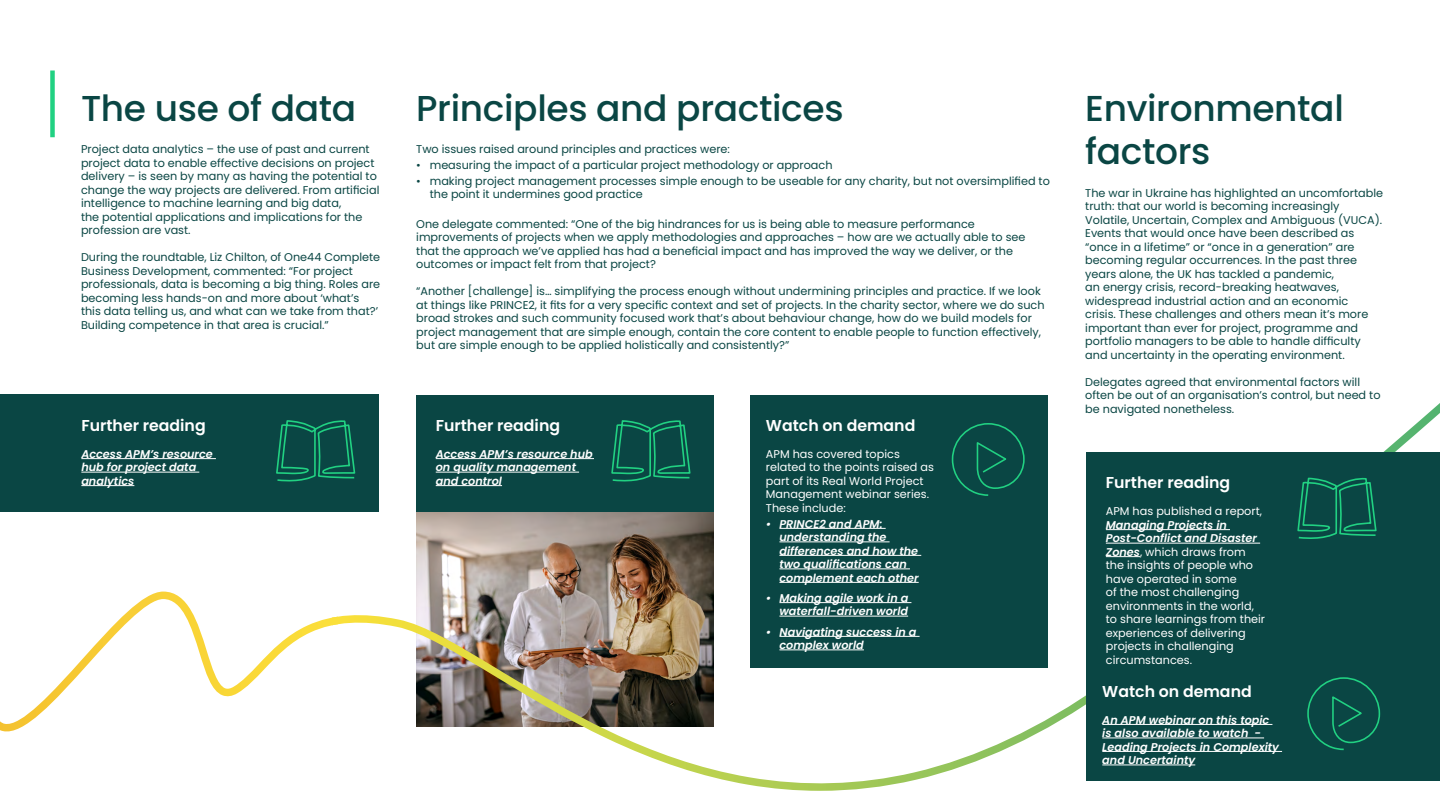
<style>
.page{position:relative;width:1440px;height:810px;background:#fff}
.page>*{position:absolute;margin:0;border:0;box-sizing:border-box;transform-origin:0 0}
.t1{font:500 36px/43.2px "Poppins";letter-spacing:-.01em;color:#0a4644}
.t2{font:600 15.75px "Poppins";color:#fff}
.t3{font:11.25px/13.5px "Poppins";color:#0a4644}
.t4{font:11.25px/13.5px "Poppins";color:#fff}
.t5{font:italic 600 11.25px/13.5px "Poppins";color:#fff}
.s1{font-weight:600;font-style:italic}
</style>
<div class="page">
<div style="left:750px;top:395px;width:298px;height:273px;background:#0a4644"></div>
<div style="left:0;top:395px;width:379px;height:117px;background:#0a4644"></div>
<div style="left:416px;top:395px;width:298px;height:117px;background:#0a4644"></div>
<svg style="left:0;top:403px;width:1440px;height:388px"></svg>
<div style="left:1086px;top:661px;width:354px;height:120px;background:#0a4644"></div>
<hr style="left:1102px;top:724px;width:170px;height:1px;background:#fff">
<hr style="left:1102px;top:738px;width:162px;height:1px;background:#fff">
<hr style="left:1102px;top:751px;width:180px;height:1px;background:#fff">
<hr style="left:1102px;top:765px;width:93px;height:1px;background:#fff">
<div style="left:1086px;top:452px;width:354px;height:227px;background:#0a4644"></div>
<hr style="left:1106px;top:529px;width:124px;height:1px;background:#fff">
<hr style="left:1106px;top:543px;width:154px;height:1px;background:#fff">
<hr style="left:1106px;top:556px;width:34px;height:1px;background:#fff">
<svg style="left:1297px;top:477px;width:80px;height:62px"></svg>
<div style="left:50px;top:70px;width:5px;height:67px;background:#21d182"></div>
<svg style="left:951px;top:422px;width:74px;height:75px"></svg>
<svg style="left:1307px;top:677px;width:74px;height:74px"></svg>
<h1 class="t1" style="left:81px;top:87px;width:277px">The use of data</h1>
<p class="t3" style="left:81px;top:143px;width:300px">Project data analytics – the use of past and current project data to enable effective decisions on project delivery – is seen by many as having the potential to change the way projects are delivered. From artificial intelligence to machine learning and big data,<br>the potential applications and implications for the profession are vast.</p>
<p class="t3" style="left:81px;top:251px;width:301px">During the roundtable, Liz Chilton, of One44 Complete Business Development, commented: “For project professionals, data is becoming a big thing. Roles are becoming less hands-on and more about ‘what’s this data telling us, and what can we take from that?’ Building competence in that area is crucial.”</p>
<h2 class="t2" style="left:81px;top:416px;width:126px">Further reading</h2>
<p class="t5" style="left:81px;top:447px;width:133px">Access APM’s resource hub for project data analytics</p>
<h1 class="t1" style="left:416px;top:87px;width:429px">Principles and practices</h1>
<p class="t3" style="left:416px;top:143px;width:315px">Two issues raised around principles and practices were:</p>
<p class="t3" style="left:416px;top:159px;width:418px">• measuring the impact of a particular project methodology or approach</p>
<p class="t3" style="left:430px;top:174px;width:622px;text-indent:-14px">• making project management processes simple enough to be useable for any charity, but not oversimplified to the point it undermines good practice</p>
<p class="t3" style="left:416px;top:217px;width:611px">One delegate commented: “One of the big hindrances for us is being able to measure performance improvements of projects when we apply methodologies and approaches – how are we actually able to see that the approach we’ve applied has had a beneficial impact and has improved the way we deliver, or the outcomes or impact felt from that project?</p>
<p class="t3" style="left:416px;top:285px;width:630px">“Another [challenge] is… simplifying the process enough without undermining principles and practice. If we look at things like PRINCE2, it fits for a very specific context and set of projects. In the charity sector, where we do such broad strokes and such community focused work that’s about behaviour change, how do we build models for project management that are simple enough, contain the core content to enable people to function effectively, but are simple enough to be applied holistically and consistently?”</p>
<h2 class="t2" style="left:436px;top:416px;width:126px">Further reading</h2>
<p class="t5" style="left:436px;top:447px;width:159px">Access APM’s resource hub on quality management and control</p>
<h2 class="t2" style="left:766px;top:416px;width:151px">Watch on demand</h2>
<p class="t4" style="left:766px;top:447px;width:170px">APM has covered topics related to the points raised as part of its Real World Project<br>Management webinar series.<br>These include:</p>
<p class="t5" style="left:779px;top:517px;width:141px;text-indent:-13px">• PRINCE2 and APM: understanding the differences and how the two qualifications can complement each other</p>
<p class="t5" style="left:766px;top:591px;width:144px;text-align:right">• Making agile work in a waterfall-driven world</p>
<p class="t5" style="left:779px;top:625px;width:139px;text-indent:-13px">• Navigating success in a complex world</p>
<h1 class="t1" style="left:1085px;top:87px;width:260px">Environmental factors</h1>
<p class="t3" style="left:1085px;top:186px;width:299px">The war in Ukraine has highlighted an uncomfortable truth: that our world is becoming increasingly Volatile, Uncertain, Complex and Ambiguous (VUCA).<br>Events that would once have been described as “once in a lifetime” or “once in a generation” are becoming regular occurrences. In the past three years alone, the UK has tackled a pandemic,<br>an energy crisis, record-breaking heatwaves, widespread industrial action and an economic<br>crisis. These challenges and others mean it’s more important than ever for project, programme and portfolio managers to be able to handle difficulty and uncertainty in the operating environment.</p>
<p class="t3" style="left:1085px;top:375px;width:297px">Delegates agreed that environmental factors will often be out of an organisation’s control, but need to be navigated nonetheless.</p>
<h2 class="t2" style="left:1106px;top:474px;width:126px">Further reading</h2>
<p class="t4" style="left:1106px;top:505px;width:158px">APM has published a report,</p>
<p class="t4" style="left:1106px;top:518px;width:161px"><span class="s1">Managing Projects in<br>Post-Conflict and Disaster<br>Zones</span>, which draws from the insights of people who have operated in some<br>of the most challenging environments in the world, to share learnings from their experiences of delivering projects in challenging circumstances.</p>
<h2 class="t2" style="left:1102px;top:682px;width:151px">Watch on demand</h2>
<p class="t5" style="left:1102px;top:713px;width:178px">An APM webinar on this topic is also available to watch -<br>Leading Projects in Complexity and Uncertainty</p>
</div>
